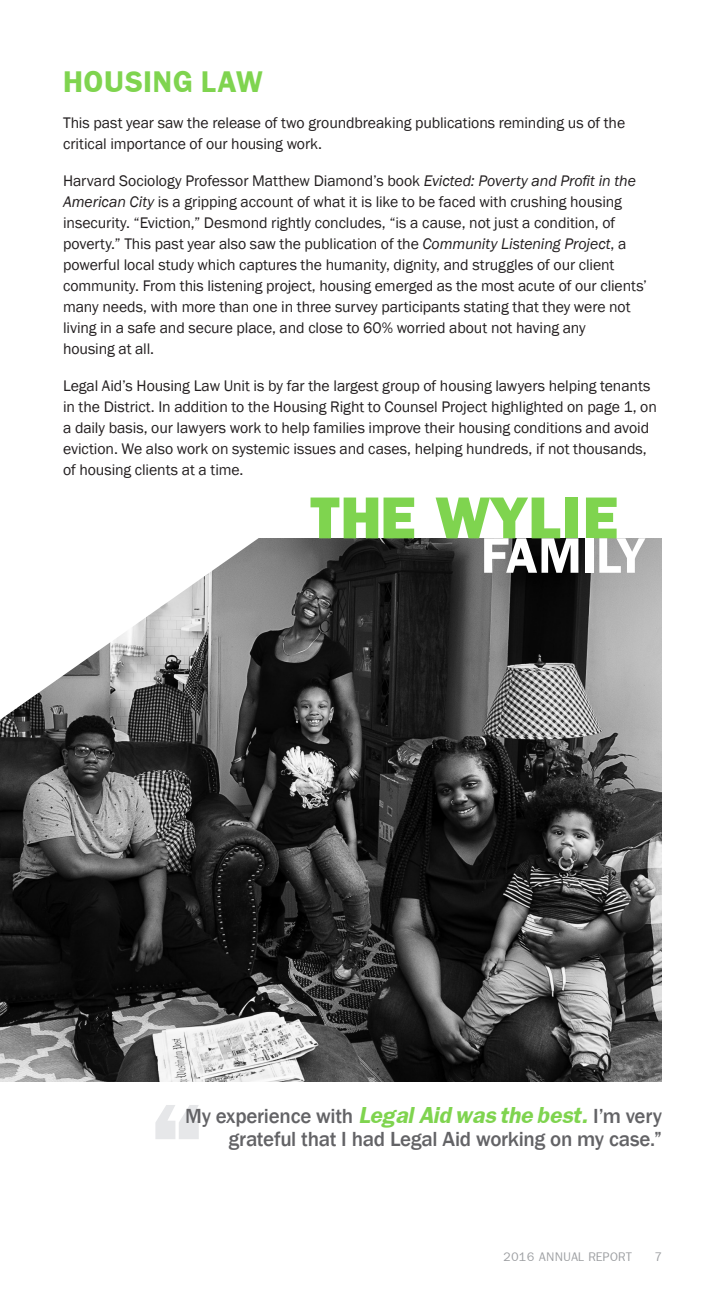
<style>
.page{position:relative;width:725px;height:1292px;background:#fff}
.page>*{position:absolute;margin:0;border:0;box-sizing:border-box;transform-origin:0 0}
.first_name{font:59.5px "ITC Franklin Gothic Std Hvy";color:#7fd44f}
.last_name{font:52.5px "Franklin Gothic Bold S Si";letter-spacing:.01em;color:#fff}
.Headers{font:31.5px "Franklin Gothic Bold S Si";letter-spacing:.015em;color:#7fd44f}
.Quotes{font:500 21px/22.8px "Franklin Gothic";letter-spacing:-.015em;color:#636366;text-align:right}
.Body{font:15.75px/21px "Franklin Gothic";letter-spacing:-.005em;color:#231f20}
.t1{font:12.25px "Franklin Gothic S Si";letter-spacing:.06em;color:#9d9fa2}
.s1{font-style:italic}
.s2{font-family:"Franklin Gothic S Si";font-weight:600;font-style:italic;font-size:22.75px;color:#7fd44f}
</style>
<div class="page">
<svg style="left:155px;top:1105px;width:44px;height:34px"></svg>
<img style="left:0;top:538px;width:662px;height:543px">
<svg style="left:0;top:538px;width:269px;height:182px"></svg>
<p class="Headers" style="left:63px;top:63px;width:201px">HOUSING LAW</p>
<p class="Body" style="left:63px;top:113px;width:563px">This past year saw the release of two groundbreaking publications reminding us of the critical importance of our housing work.</p>
<p class="Body" style="left:63px;top:171px;width:585px">Harvard Sociology Professor Matthew Diamond’s book <span class="s1">Evicted: Poverty and Profit in the American City</span> is a gripping account of what it is like to be faced with crushing housing insecurity. “Eviction,” Desmond rightly concludes, “is a cause, not just a condition, of poverty.” This past year also saw the publication of the <span class="s1">Community Listening Project</span>, a powerful local study which captures the humanity, dignity, and struggles of our client community. From this listening project, housing emerged as the most acute of our clients’ many needs, with more than one in three survey participants stating that they were not living in a safe and secure place, and close to 60% worried about not having any<br>housing at all.</p>
<p class="Body" style="left:63px;top:375px;width:595px">Legal Aid’s Housing Law Unit is by far the largest group of housing lawyers helping tenants in the District. In addition to the Housing Right to Counsel Project highlighted on page 1, on a daily basis, our lawyers work to help families improve their housing conditions and avoid eviction. We also work on systemic issues and cases, helping hundreds, if not thousands, of housing clients at a time.</p>
<p class="first_name" style="left:310px;top:483px;width:310px">THE WYLIE</p>
<p class="last_name" style="left:482px;top:525px;width:163px">FAMILY</p>
<p class="Quotes" style="left:185px;top:1105px;width:478px">My experience with <span class="s2">Legal Aid was the best.</span> I’m very grateful that I had Legal Aid working on my case.”</p>
<p class="t1" style="left:503px;top:1249px;width:130px">2016 ANNUAL REPORT</p>
<p class="t1" style="left:654px;top:1249px;width:9px">7</p>
</div>
